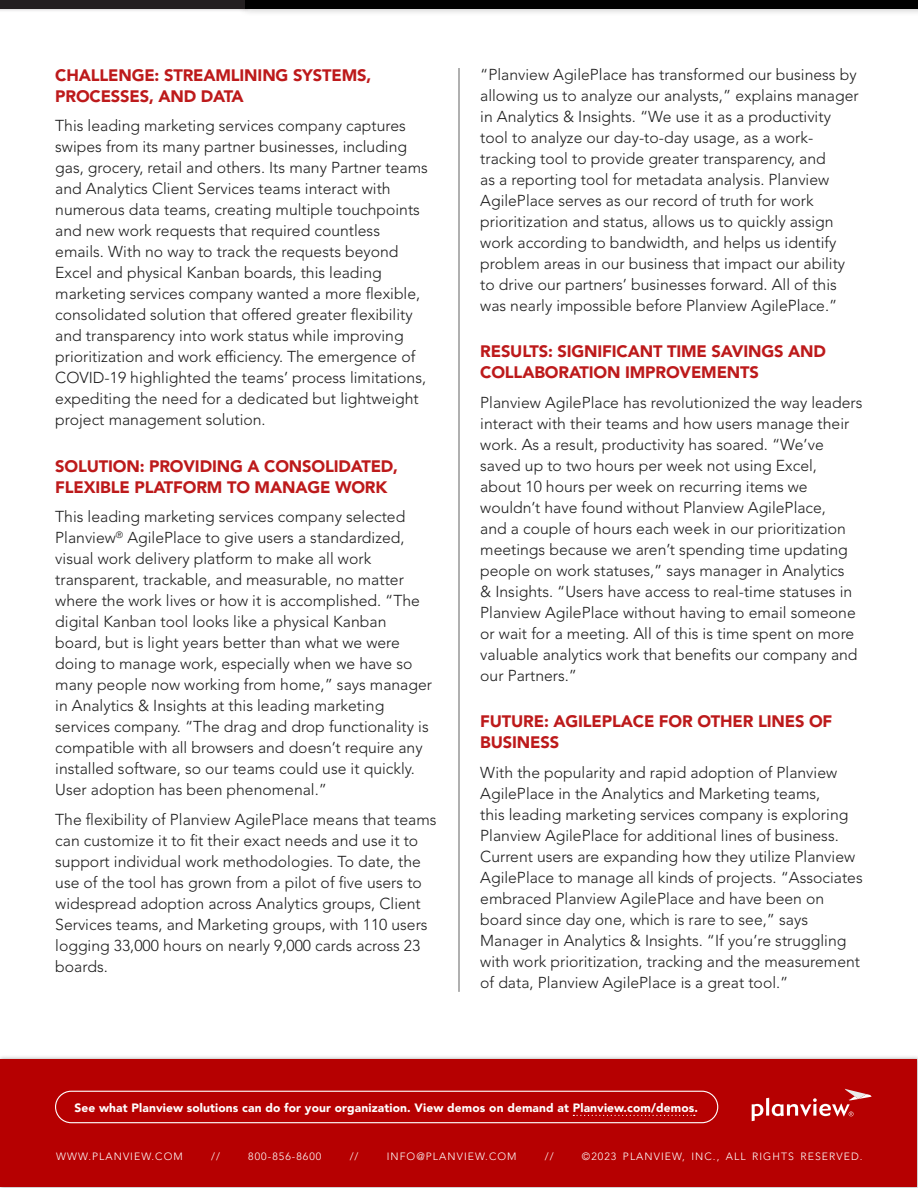
<style>
.page{position:relative;width:918px;height:1188px;background:#fff}
.page>*{position:absolute;margin:0;border:0;box-sizing:border-box;transform-origin:0 0}
.H2_Section_Header{font:900 16.5px/21px "Avenir LT Std";letter-spacing:-.01em;color:#bd1a1b}
.Basic_Content{font:300 15.75px/21px "Avenir LT Std";color:#1e1e1e}
.Basic_Content-2{font:900 12px "Avenir LT Std";letter-spacing:.01em;color:#fff}
.t1{font:300 10.5px "Avenir LT Std";letter-spacing:.1em;color:#fff}
</style>
<div class="page">
<div style="left:0;top:1055px;width:918px;height:133px;background:#231f20;opacity:.35"></div>
<div style="left:1px;top:1059px;width:916px;height:128px;background:#b60001"></div>
<div style="left:0;top:0;width:251px;height:13px;background:#231f20;opacity:.35"></div>
<div style="left:0;top:0;width:247px;height:9px;background:#231f20"></div>
<div style="left:237px;top:0;width:681px;height:17px;background:#231f20;opacity:.35"></div>
<div style="left:246px;top:0;width:672px;height:9px;background:#000"></div>
<hr style="left:459px;top:68px;width:1px;height:924px;background:#979797">
<svg style="left:752px;top:1089px;width:120px;height:32px"></svg>
<svg style="left:573px;top:1115px;width:122px;height:1px"></svg>
<div style="left:55px;top:1091px;width:663px;height:32px;border:1px solid #fff;border-radius:16px"></div>
<p class="H2_Section_Header" style="left:55px;top:64px;width:318px">CHALLENGE: STREAMLINING SYSTEMS,<br>PROCESSES, AND DATA</p>
<p class="Basic_Content" style="left:55px;top:115px;width:374px">This leading marketing services company captures swipes from its many partner businesses, including gas, grocery, retail and others. Its many Partner teams and Analytics Client Services teams interact with numerous data teams, creating multiple touchpoints and new work requests that required countless emails. With no way to track the requests beyond Excel and physical Kanban boards, this leading marketing services company wanted a more flexible, consolidated solution that offered greater flexibility and transparency into work status while improving prioritization and work efficiency. The emergence of COVID-19 highlighted the teams’ process limitations, expediting the need for a dedicated but lightweight project management solution.</p>
<p class="H2_Section_Header" style="left:55px;top:455px;width:344px">SOLUTION: PROVIDING A CONSOLIDATED,<br>FLEXIBLE PLATFORM TO MANAGE WORK</p>
<p class="Basic_Content" style="left:55px;top:506px;width:378px">This leading marketing services company selected Planview<sup>®</sup> AgilePlace to give users a standardized, visual work delivery platform to make all work transparent, trackable, and measurable, no matter where the work lives or how it is accomplished. “The digital Kanban tool looks like a physical Kanban board, but is light years better than what we were doing to manage work, especially when we have so many people now working from home,” says manager in Analytics &amp; Insights at this leading marketing services company. “The drag and drop functionality is compatible with all browsers and doesn’t require any installed software, so our teams could use it quickly.<br>User adoption has been phenomenal.”</p>
<p class="Basic_Content" style="left:55px;top:809px;width:383px">The flexibility of Planview AgilePlace means that teams can customize it to fit their exact needs and use it to support individual work methodologies. To date, the use of the tool has grown from a pilot of five users to widespread adoption across Analytics groups, Client Services teams, and Marketing groups, with 110 users logging 33,000 hours on nearly 9,000 cards across 23 boards.</p>
<p class="Basic_Content" style="left:480px;top:64px;width:380px">“Planview AgilePlace has transformed our business by allowing us to analyze our analysts,” explains manager in Analytics &amp; Insights. “We use it as a productivity tool to analyze our day-to-day usage, as a work&shy;tracking tool to provide greater transparency, and<br>as a reporting tool for metadata analysis. Planview AgilePlace serves as our record of truth for work prioritization and status, allows us to quickly assign work according to bandwidth, and helps us identify problem areas in our business that impact our ability to drive our partners’ businesses forward. All of this was nearly impossible before Planview AgilePlace.”</p>
<p class="H2_Section_Header" style="left:480px;top:341px;width:347px">RESULTS: SIGNIFICANT TIME SAVINGS AND<br>COLLABORATION IMPROVEMENTS</p>
<p class="Basic_Content" style="left:480px;top:392px;width:384px">Planview AgilePlace has revolutionized the way leaders interact with their teams and how users manage their work. As a result, productivity has soared. “We’ve saved up to two hours per week not using Excel,<br>about 10 hours per week on recurring items we wouldn’t have found without Planview AgilePlace,<br>and a couple of hours each week in our prioritization meetings because we aren’t spending time updating people on work statuses,” says manager in Analytics<br>&amp; Insights. “Users have access to real-time statuses in Planview AgilePlace without having to email someone or wait for a meeting. All of this is time spent on more valuable analytics work that benefits our company and our Partners.”</p>
<p class="H2_Section_Header" style="left:480px;top:711px;width:354px">FUTURE: AGILEPLACE FOR OTHER LINES OF<br>BUSINESS</p>
<p class="Basic_Content" style="left:480px;top:762px;width:384px">With the popularity and rapid adoption of Planview AgilePlace in the Analytics and Marketing teams,<br>this leading marketing services company is exploring Planview AgilePlace for additional lines of business.<br>Current users are expanding how they utilize Planview AgilePlace to manage all kinds of projects. “Associates embraced Planview AgilePlace and have been on board since day one, which is rare to see,” says Manager in Analytics &amp; Insights. “If you’re struggling with work prioritization, tracking and the measurement of data, Planview AgilePlace is a great tool.”</p>
<p class="Basic_Content-2" style="left:74px;top:1100px;width:625px">See what Planview solutions can do for your organization. View demos on demand at Planview.com/demos.</p>
<p class="t1" style="left:56px;top:1150px;width:128px">WWW.PLANVIEW.COM</p>
<p class="t1" style="left:211px;top:1150px;width:10px">//</p>
<p class="t1" style="left:248px;top:1150px;width:75px">800-856-8600</p>
<p class="t1" style="left:350px;top:1150px;width:10px">//</p>
<p class="t1" style="left:387px;top:1150px;width:131px">INFO@PLANVIEW.COM</p>
<p class="t1" style="left:545px;top:1150px;width:10px">//</p>
<p class="t1" style="left:582px;top:1150px;width:282px">©2023 PLANVIEW, INC., ALL RIGHTS RESERVED.</p>
</div>
